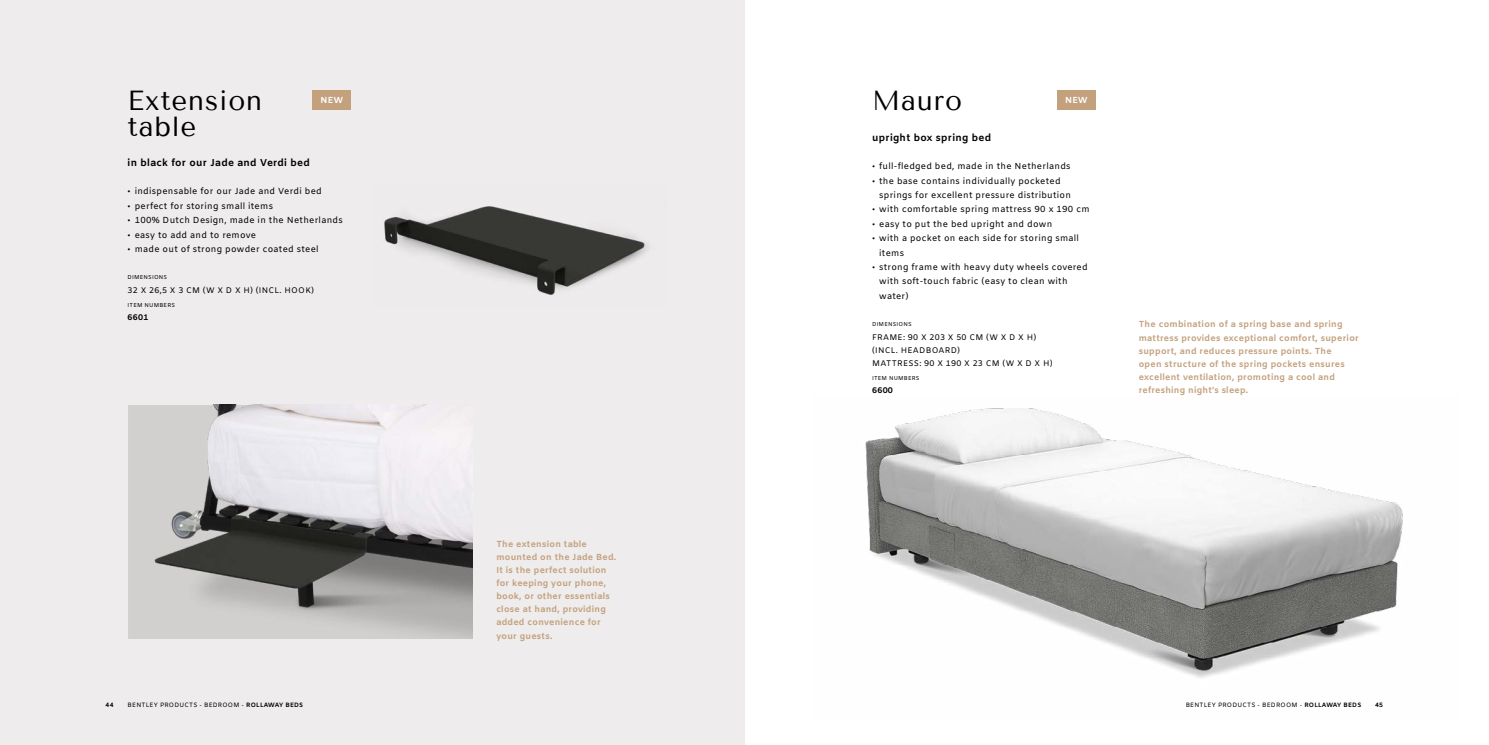
<style>
.page{position:relative;width:1489px;height:745px;background:#fff}
.page>*{position:absolute;margin:0;border:0;box-sizing:border-box;transform-origin:0 0}
.t1{font:27.5px/25px "Tenor Sans";letter-spacing:.03em;color:#000}
.t2{font:700 10px "Amiko";letter-spacing:.03em;color:#000}
.t3{font:8.75px/14.4px "Amiko";letter-spacing:.03em;color:#000}
.t4{font:700 8.75px/13.1px "Amiko";letter-spacing:.03em;color:#c3a17d}
.t5{font:700 8.75px "Amiko";letter-spacing:.03em;color:#fff}
.t6{font:8.12px/13.1px "Amiko";letter-spacing:.03em;color:#000}
.t7{font:700 8.12px "Amiko";letter-spacing:.03em;color:#000}
.t8{font:6.25px "Amiko";letter-spacing:.03em;color:#000}
.t9{font:700 6.25px "Amiko";color:#000}
.t10{font:5.62px "Amiko";letter-spacing:.03em;color:#000}
.s1{font-weight:700}
</style>
<div class="page">
<div style="left:0;top:0;width:744px;height:744px;background:#eeecec"></div>
<div style="left:312px;top:90px;width:39px;height:19px;background:#c3a17d"></div>
<img style="left:384px;top:206px;width:265px;height:89px">
<img style="left:131px;top:404px;width:341px;height:234px">
<div style="left:1057px;top:90px;width:38px;height:19px;background:#c3a17d"></div>
<img style="left:865px;top:408px;width:538px;height:270px">
<h1 class="t1" style="left:128px;top:89px;width:136px">Extension table</h1>
<p class="t2" style="left:128px;top:156px;width:184px">in black for our Jade and Verdi bed</p>
<p class="t3" style="left:128px;top:185px;width:196px">• indispensable for our Jade and Verdi bed</p>
<p class="t3" style="left:128px;top:199px;width:147px">• perfect for storing small items</p>
<p class="t3" style="left:128px;top:213px;width:217px">• 100% Dutch Design, made in the Netherlands</p>
<p class="t3" style="left:128px;top:228px;width:130px">• easy to add and to remove</p>
<p class="t3" style="left:128px;top:242px;width:192px">• made out of strong powder coated steel</p>
<p class="t10" style="left:128px;top:274px;width:41px">DIMENSIONS</p>
<p class="t6" style="left:128px;top:284px;width:188px">32 X 26,5 X 3 CM (W X D X H) (INCL. HOOK)</p>
<p class="t10" style="left:128px;top:301px;width:49px">ITEM NUMBERS</p>
<p class="t7" style="left:128px;top:312px;width:22px">6601</p>
<p class="t5" style="left:320px;top:94px;width:24px">NEW</p>
<p class="t4" style="left:496px;top:537px;width:121px">The extension table mounted on the Jade Bed.<br>It is the perfect solution for keeping your phone, book, or other essentials close at hand, providing added convenience for your guests.</p>
<h1 class="t1" style="left:872px;top:89px;width:91px">Mauro</h1>
<p class="t2" style="left:872px;top:131px;width:121px">upright box spring bed</p>
<p class="t3" style="left:872px;top:160px;width:200px">• full-fledged bed, made in the Netherlands</p>
<p class="t3" style="left:879px;top:174px;width:193px;text-indent:-7px">• the base contains individually pocketed springs for excellent pressure distribution</p>
<p class="t3" style="left:872px;top:203px;width:219px">• with comfortable spring mattress 90 x 190 cm</p>
<p class="t3" style="left:872px;top:217px;width:182px">• easy to put the bed upright and down</p>
<p class="t3" style="left:879px;top:231px;width:201px;text-indent:-7px">• with a pocket on each side for storing small items</p>
<p class="t3" style="left:879px;top:260px;width:210px;text-indent:-7px">• strong frame with heavy duty wheels covered with soft-touch fabric (easy to clean with water)</p>
<p class="t10" style="left:872px;top:321px;width:41px">DIMENSIONS</p>
<p class="t6" style="left:872px;top:330px;width:182px">FRAME: 90 X 203 X 50 CM (W X D X H) (INCL. HEADBOARD)<br>MATTRESS: 90 X 190 X 23 CM (W X D X H)</p>
<p class="t10" style="left:872px;top:374px;width:49px">ITEM NUMBERS</p>
<p class="t7" style="left:872px;top:385px;width:22px">6600</p>
<p class="t5" style="left:1065px;top:94px;width:24px">NEW</p>
<p class="t4" style="left:1138px;top:318px;width:221px">The combination of a spring base and spring mattress provides exceptional comfort, superior support, and reduces pressure points. The<br>open structure of the spring pockets ensures excellent ventilation, promoting a cool and refreshing night’s sleep.</p>
<p class="t9" style="left:106px;top:700px;width:9px">44</p>
<p class="t8" style="left:128px;top:700px;width:177px">BENTLEY PRODUCTS - BEDROOM - <span class="s1">ROLLAWAY BEDS</span></p>
<p class="t8" style="left:1185px;top:700px;width:177px">BENTLEY PRODUCTS - BEDROOM - <span class="s1">ROLLAWAY BEDS</span></p>
<p class="t9" style="left:1374px;top:700px;width:9px">45</p>
</div>
